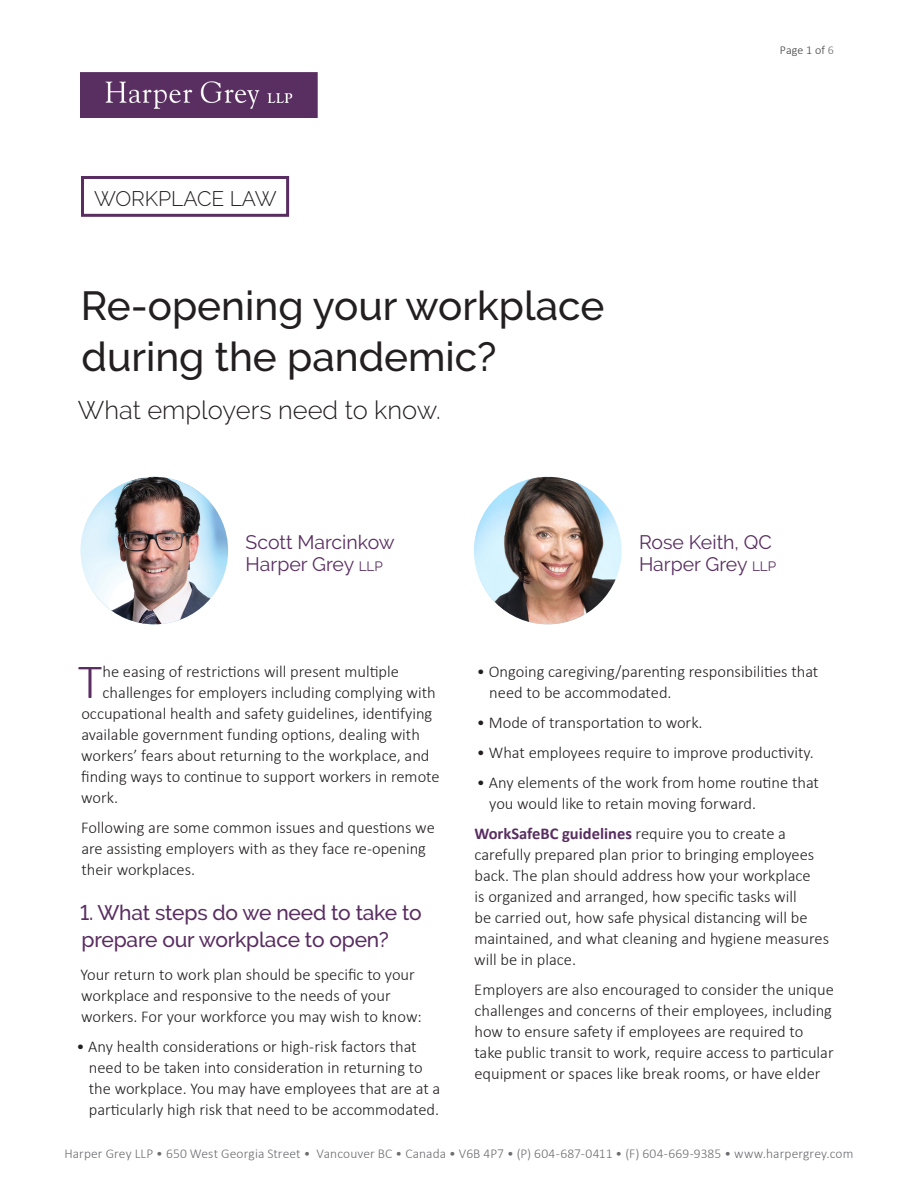
<style>
.page{position:relative;width:918px;height:1188px;background:#fff}
.page>*{position:absolute;margin:0;border:0;box-sizing:border-box;transform-origin:0 0}
.First_Paragraph{font:300 49.65px "Calibri";color:#592d61}
.Main_Header{font:500 40.5px/51px "Raleway";color:#231f20}
.Subhead{font:300 25.5px "Raleway";color:#231f20}
.In_body_Subhead{font:500 21px/27px "Raleway";letter-spacing:-.01em;color:#592d61}
.t1{font:300 21px "Raleway";color:#231f20}
.t2{font:19.5px "Raleway";color:#592d61}
.Second_Paragraph{font:300 16.5px/21px "Calibri";color:#231f20}
.First_Paragraph-2{font:300 16.5px "Calibri";color:#231f20}
.t3{font:300 13.5px "Calibri";letter-spacing:.005em;color:#6c6d70}
.Address{font:300 12px "Calibri";letter-spacing:.01em;color:#3e3e3f}
.s1{color:#6c6d70}
.s2{font-size:13.5px}
.s3{font-weight:700;color:#592d61}
</style>
<div class="page">
<div style="left:81px;top:176px;width:208px;height:41px;border:3px solid #592d61"></div>
<img style="left:80px;top:72px;width:238px;height:46px">
<img style="left:81px;top:477px;width:147px;height:147px;border-radius:74px">
<img style="left:474px;top:477px;width:147px;height:147px;border-radius:74px">
<p class="Address" style="left:780px;top:43px;width:55px">Page 1 of <span class="s1">6</span></p>
<p class="t1" style="left:94px;top:187px;width:184px">WORKPLACE LAW</p>
<p class="Main_Header" style="left:81px;top:280px;width:525px">Re-opening your workplace during the pandemic?</p>
<p class="Subhead" style="left:78px;top:395px;width:364px">What employers need to know.</p>
<p class="t2" style="left:246px;top:530px;width:151px">Scott Marcinkow</p>
<p class="t2" style="left:246px;top:553px;width:139px">Harper Grey <span class="s2">LLP</span></p>
<p class="t2" style="left:639px;top:530px;width:134px">Rose Keith, QC</p>
<p class="t2" style="left:639px;top:553px;width:139px">Harper Grey <span class="s2">LLP</span></p>
<p class="First_Paragraph" style="left:78px;top:650px;width:25px">T</p>
<p class="First_Paragraph-2" style="left:103px;top:661px;width:298px">he easing of restrictions will present multiple</p>
<p class="First_Paragraph-2" style="left:103px;top:682px;width:335px">challenges for employers including complying with</p>
<p class="First_Paragraph-2" style="left:81px;top:703px;width:352px">occupational health and safety guidelines, identifying</p>
<p class="First_Paragraph-2" style="left:81px;top:724px;width:340px">available government funding options, dealing with</p>
<p class="First_Paragraph-2" style="left:81px;top:745px;width:350px">workers’ fears about returning to the workplace, and</p>
<p class="First_Paragraph-2" style="left:81px;top:766px;width:360px">finding ways to continue to support workers in remote</p>
<p class="First_Paragraph-2" style="left:81px;top:787px;width:38px">work.</p>
<p class="Second_Paragraph" style="left:81px;top:816px;width:355px">Following are some common issues and questions we are assisting employers with as they face re-opening their workplaces.</p>
<p class="In_body_Subhead" style="left:80px;top:899px;width:343px">1. What steps do we need to take to prepare our workplace to open?</p>
<p class="Second_Paragraph" style="left:81px;top:963px;width:343px">Your return to work plan should be specific to your workplace and responsive to the needs of your workers. For your workforce you may wish to know:</p>
<p class="Second_Paragraph" style="left:89px;top:1035px;width:353px;text-indent:-12px">• Any health considerations or high-risk factors that need to be taken into consideration in returning to the workplace. You may have employees that are at a particularly high risk that need to be accommodated.</p>
<p class="Second_Paragraph" style="left:489px;top:660px;width:331px;text-indent:-12px">• Ongoing caregiving/parenting responsibilities that need to be accommodated.</p>
<p class="Second_Paragraph" style="left:477px;top:711px;width:227px">• Mode of transportation to work.</p>
<p class="Second_Paragraph" style="left:477px;top:741px;width:338px">• What employees require to improve productivity.</p>
<p class="Second_Paragraph" style="left:489px;top:771px;width:331px;text-indent:-12px">• Any elements of the work from home routine that you would like to retain moving forward.</p>
<p class="Second_Paragraph" style="left:474px;top:822px;width:356px"><span class="s3">WorkSafeBC guidelines</span> require you to create a carefully prepared plan prior to bringing employees back. The plan should address how your workplace<br>is organized and arranged, how specific tasks will<br>be carried out, how safe physical distancing will be maintained, and what cleaning and hygiene measures will be in place.</p>
<p class="Second_Paragraph" style="left:474px;top:978px;width:361px">Employers are also encouraged to consider the unique challenges and concerns of their employees, including how to ensure safety if employees are required to take public transit to work, require access to particular equipment or spaces like break rooms, or have elder</p>
<p class="t3" style="left:65px;top:1145px;width:790px">Harper Grey LLP • 650 West Georgia Street • Vancouver BC • Canada • V6B 4P7 • (P) 604-687-0411 • (F) 604-669-9385 • www.harpergrey.com</p>
</div>
